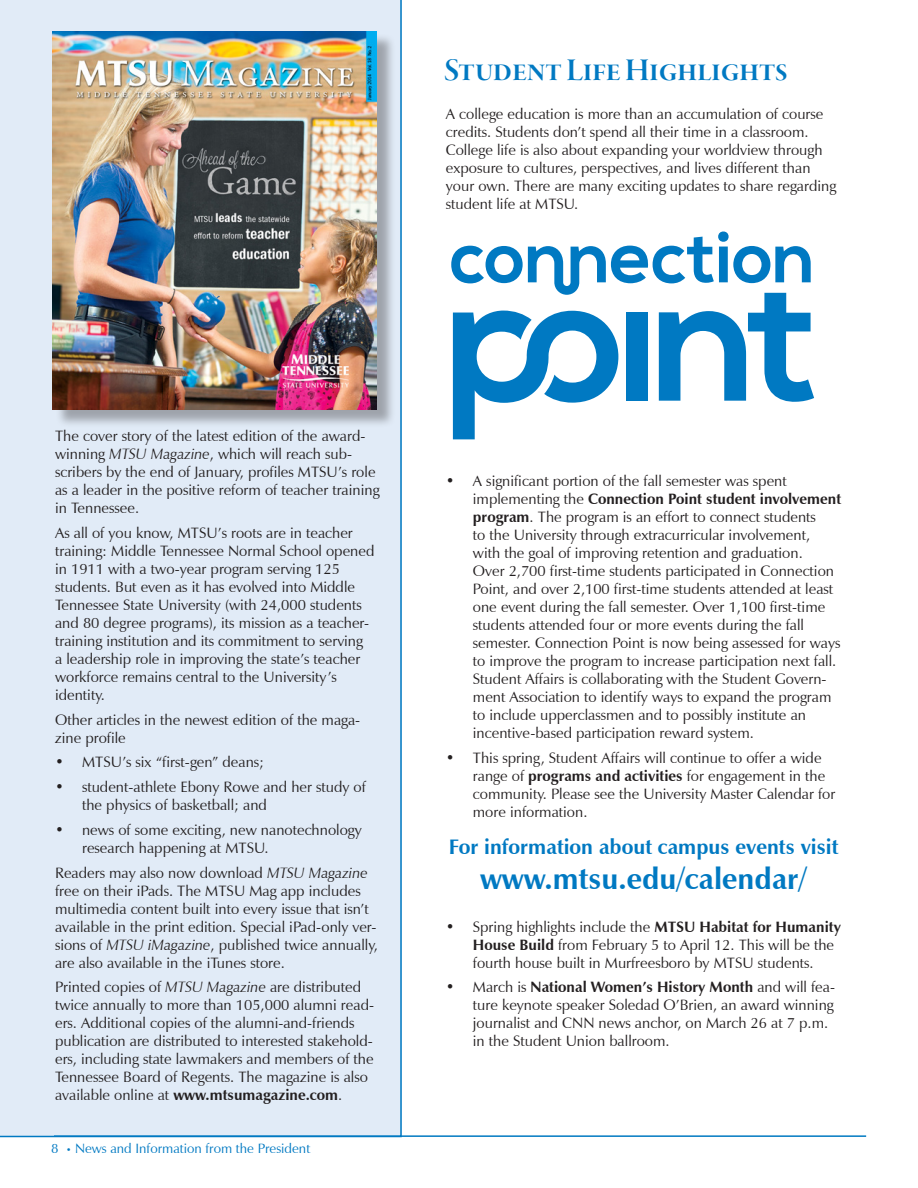
<style>
.page{position:relative;width:918px;height:1188px;background:#fff}
.page>*{position:absolute;margin:0;border:0;box-sizing:border-box;transform-origin:0 0}
.t1{font:33px "Garamond Premr Pro Smbd Disp";letter-spacing:.005em;color:#0079c2}
.t2{font:700 30px "Zapf Humanist 601 BT";color:#0079c2}
.t3{font:700 21px "Zapf Humanist 601 BT";color:#0079c2}
.t4{font:15px/18px "Zapf Humanist 601 BT";color:#231f20}
.t5{font:13.5px "Zapf Humanist 601 BT";color:#0079c2}
.s1{font-style:italic}
.s2{font-weight:700}
.s3{font-size:9px}
</style>
<div class="page">
<div style="left:0;top:0;width:402px;height:1137px;background:#e1ebf7"></div>
<div style="left:55px;top:34px;width:340px;height:394px;background:#231f20;opacity:.35"></div>
<img style="left:53px;top:31px;width:324px;height:378px">
<svg style="left:451px;top:231px;width:363px;height:208px"></svg>
<hr style="left:54px;top:1135px;width:812px;height:2px;background:#0079c2">
<h1 class="t1" style="left:444px;top:52px;width:345px">Student Life Highlights</h1>
<p class="t4" style="left:446px;top:105px;width:392px">A college education is more than an accumulation of course credits. Students don’t spend all their time in a classroom.<br>College life is also about expanding your worldview through exposure to cultures, perspectives, and lives different than your own. There are many exciting updates to share regarding student life at MTSU.</p>
<p class="t4" style="left:55px;top:427px;width:326px">The cover story of the latest edition of the award&shy;winning <span class="s1">MTSU Magazine</span>, which will reach sub&shy;scribers by the end of January, profiles MTSU’s role as a leader in the positive reform of teacher training in Tennessee.</p>
<p class="t4" style="left:55px;top:524px;width:321px">As all of you know, MTSU’s roots are in teacher training: Middle Tennessee Normal School opened in 1911 with a two-year program serving 125 students. But even as it has evolved into Middle Tennessee State University (with 24,000 students and 80 degree programs), its mission as a teacher&shy;training institution and its commitment to serving<br>a leadership role in improving the state’s teacher workforce remains central to the University’s identity.</p>
<p class="t4" style="left:55px;top:711px;width:307px">Other articles in the newest edition of the maga&shy;zine profile</p>
<p class="t4" style="left:55px;top:753px;width:211px">• MTSU’s six “first-gen” deans;</p>
<p class="t4" style="left:82px;top:778px;width:285px;text-indent:-27px">• student-athlete Ebony Rowe and her study of the physics of basketball; and</p>
<p class="t4" style="left:82px;top:821px;width:281px;text-indent:-27px">• news of some exciting, new nanotechnology research happening at MTSU.</p>
<p class="t4" style="left:55px;top:864px;width:324px">Readers may also now download <span class="s1">MTSU Magazine </span>free on their iPads. The MTSU Mag app includes multimedia content built into every issue that isn’t available in the print edition. Special iPad-only ver&shy;sions of <span class="s1">MTSU iMagazine</span>, published twice annually, are also available in the iTunes store.</p>
<p class="t4" style="left:55px;top:978px;width:320px">Printed copies of <span class="s1">MTSU Magazine</span> are distributed twice annually to more than 105,000 alumni read&shy;ers. Additional copies of the alumni-and-friends publication are distributed to interested stakehold&shy;ers, including state lawmakers and members of the Tennessee Board of Regents. The magazine is also available online at <span class="s2">www.mtsumagazine.com</span>.</p>
<p class="t5" style="left:51px;top:1140px;width:261px">8 <span class="s3">•</span> News and Information from the President</p>
<p class="t4" style="left:473px;top:472px;width:370px;text-indent:-27px">• A significant portion of the fall semester was spent implementing the <span class="s2">Connection Point student involvement program</span>. The program is an effort to connect students<br>to the University through extracurricular involvement, with the goal of improving retention and graduation.<br>Over 2,700 first-time students participated in Connection Point, and over 2,100 first-time students attended at least one event during the fall semester. Over 1,100 first-time students attended four or more events during the fall semester. Connection Point is now being assessed for ways to improve the program to increase participation next fall.<br>Student Affairs is collaborating with the Student Govern&shy;ment Association to identify ways to expand the program to include upperclassmen and to possibly institute an incentive-based participation reward system.</p>
<p class="t4" style="left:473px;top:749px;width:364px;text-indent:-27px">• This spring, Student Affairs will continue to offer a wide range of <span class="s2">programs and activities</span> for engagement in the community. Please see the University Master Calendar for more information.</p>
<h3 class="t3" style="left:449px;top:834px;width:391px">For information about campus events visit</h3>
<h2 class="t2" style="left:480px;top:860px;width:328px">www.mtsu.edu/calendar/</h2>
<p class="t4" style="left:473px;top:917px;width:370px;text-indent:-27px">• Spring highlights include the <span class="s2">MTSU Habitat for Humanity<br>House Build</span> from February 5 to April 12. This will be the fourth house built in Murfreesboro by MTSU students.</p>
<p class="t4" style="left:473px;top:978px;width:364px;text-indent:-27px">• March is <span class="s2">National Women’s History Month</span> and will fea&shy;ture keynote speaker Soledad O’Brien, an award winning journalist and CNN news anchor, on March 26 at 7 p.m. in the Student Union ballroom.</p>
</div>
